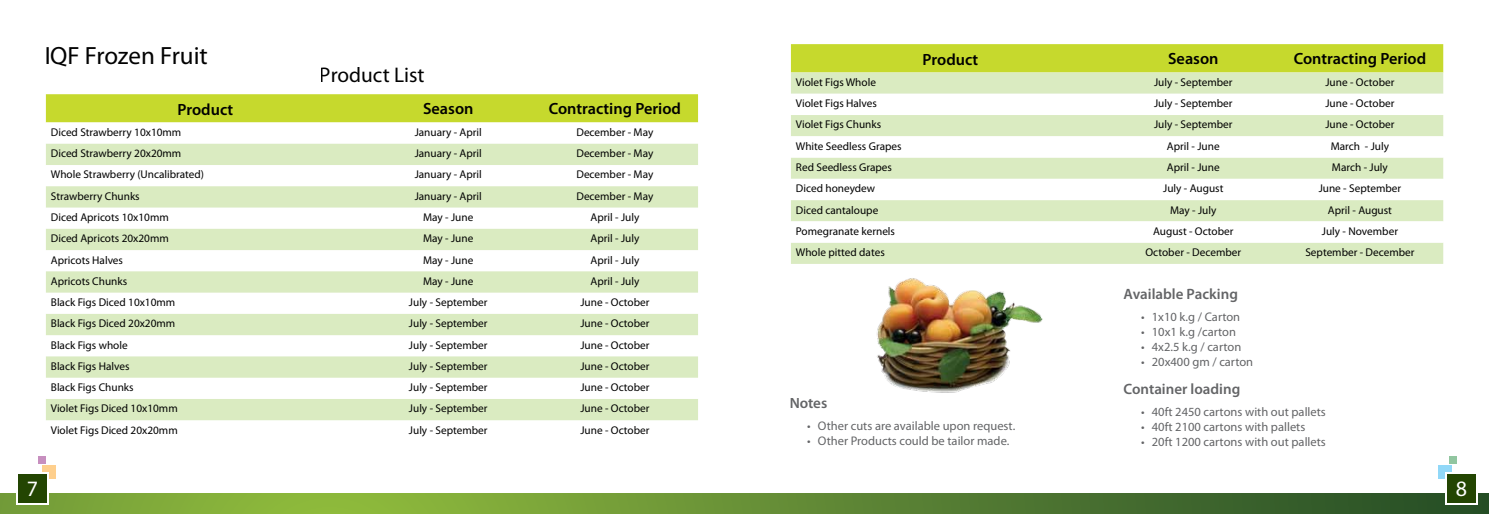
<style>
.page{position:relative;width:1489px;height:514px;background:#fff}
.page>*{position:absolute;margin:0;border:0;box-sizing:border-box;transform-origin:0 0}
.t1{font:25px "Myriad Pro";color:#000}
.t2{font:22px "Myriad Pro";color:#fff}
.t3{font:21.25px "Myriad Pro";color:#000}
.t4{font:600 16.25px "Myriad Pro";color:#000}
.t5{font:600 15px "Myriad Pro";color:#636466}
.t6{font:12.5px "Myriad Pro";color:#636466}
.t7{font:11.25px "Myriad Pro";color:#000}
</style>
<div class="page">
<div style="left:46px;top:95px;width:651px;height:27px;background:#c6d92d"></div>
<svg style="left:46px;top:122px;width:651px;height:299px"></svg>
<svg style="left:46px;top:144px;width:651px;height:276px;fill:#daebc1"></svg>
<div style="left:791px;top:44px;width:651px;height:28px;background:#c6d92d"></div>
<div style="left:791px;top:72px;width:651px;height:192px;background:#daebc1"></div>
<svg style="left:791px;top:94px;width:651px;height:149px"></svg>
<img style="left:876px;top:278px;width:167px;height:115px">
<div style="left:38px;top:456px;width:8px;height:8px;background:#c78fbf"></div>
<div style="left:42px;top:466px;width:14px;height:13px;background:#fecf8d"></div>
<svg style="left:0;top:494px;width:1488px;height:20px;background:#628b34"></svg>
<div style="left:16px;top:472px;width:33px;height:33px;background:#fff"></div>
<div style="left:18px;top:474px;width:29px;height:29px;background:#234502"></div>
<div style="left:1448px;top:456px;width:8px;height:8px;background:#91c6a0"></div>
<div style="left:1437px;top:466px;width:14px;height:13px;background:#91d8f8"></div>
<svg style="left:1444px;top:472px;width:33px;height:33px"></svg>
<div style="left:1446px;top:474px;width:29px;height:29px;background:#234502"></div>
<h1 class="t1" style="left:44px;top:40px;width:165px">IQF Frozen Fruit</h1>
<h3 class="t4" style="left:922px;top:49px;width:57px">Product</h3>
<h3 class="t4" style="left:1167px;top:49px;width:52px">Season</h3>
<h3 class="t4" style="left:1293px;top:49px;width:134px">Contracting Period</h3>
<p class="t7" style="left:796px;top:75px;width:82px">Violet Figs Whole</p>
<p class="t7" style="left:1153px;top:75px;width:80px">July - September</p>
<p class="t7" style="left:1325px;top:75px;width:70px">June - October</p>
<p class="t7" style="left:796px;top:96px;width:83px">Violet Figs Halves</p>
<p class="t7" style="left:1153px;top:96px;width:80px">July - September</p>
<p class="t7" style="left:1325px;top:96px;width:70px">June - October</p>
<p class="t7" style="left:796px;top:118px;width:87px">Violet Figs Chunks</p>
<p class="t7" style="left:1153px;top:118px;width:80px">July - September</p>
<p class="t7" style="left:1325px;top:118px;width:70px">June - October</p>
<p class="t7" style="left:796px;top:139px;width:107px">White Seedless Grapes</p>
<p class="t7" style="left:1166px;top:139px;width:54px">April - June</p>
<p class="t7" style="left:1330px;top:139px;width:60px">March - July</p>
<p class="t7" style="left:796px;top:160px;width:98px">Red Seedless Grapes</p>
<p class="t7" style="left:1166px;top:160px;width:54px">April - June</p>
<p class="t7" style="left:1331px;top:160px;width:57px">March - July</p>
<p class="t7" style="left:796px;top:182px;width:81px">Diced honeydew</p>
<p class="t7" style="left:1163px;top:182px;width:62px">July - August</p>
<p class="t7" style="left:1318px;top:182px;width:84px">June - September</p>
<p class="t7" style="left:796px;top:203px;width:84px">Diced cantaloupe</p>
<p class="t7" style="left:1170px;top:203px;width:48px">May - July</p>
<p class="t7" style="left:1327px;top:203px;width:66px">April - August</p>
<p class="t7" style="left:796px;top:224px;width:101px">Pomegranate kernels</p>
<p class="t7" style="left:1152px;top:224px;width:82px">August - October</p>
<p class="t7" style="left:1321px;top:224px;width:78px">July - November</p>
<p class="t7" style="left:796px;top:245px;width:90px">Whole pitted dates</p>
<p class="t7" style="left:1145px;top:245px;width:97px">October - December</p>
<p class="t7" style="left:1305px;top:245px;width:111px">September - December</p>
<h3 class="t3" style="left:320px;top:62px;width:106px">Product List</h3>
<h3 class="t4" style="left:178px;top:99px;width:57px">Product</h3>
<h3 class="t4" style="left:423px;top:99px;width:52px">Season</h3>
<h3 class="t4" style="left:548px;top:99px;width:134px">Contracting Period</h3>
<p class="t7" style="left:51px;top:125px;width:132px">Diced Strawberry 10x10mm</p>
<p class="t7" style="left:414px;top:125px;width:69px">January - April</p>
<p class="t7" style="left:576px;top:125px;width:78px">December - May</p>
<p class="t7" style="left:51px;top:146px;width:132px">Diced Strawberry 20x20mm</p>
<p class="t7" style="left:414px;top:146px;width:69px">January - April</p>
<p class="t7" style="left:576px;top:146px;width:78px">December - May</p>
<p class="t7" style="left:51px;top:168px;width:155px">Whole Strawberry (Uncalibrated)</p>
<p class="t7" style="left:414px;top:168px;width:69px">January - April</p>
<p class="t7" style="left:576px;top:168px;width:78px">December - May</p>
<p class="t7" style="left:51px;top:189px;width:90px">Strawberry Chunks</p>
<p class="t7" style="left:414px;top:189px;width:69px">January - April</p>
<p class="t7" style="left:576px;top:189px;width:78px">December - May</p>
<p class="t7" style="left:51px;top:210px;width:119px">Diced Apricots 10x10mm</p>
<p class="t7" style="left:423px;top:210px;width:52px">May - June</p>
<p class="t7" style="left:590px;top:210px;width:50px">April - July</p>
<p class="t7" style="left:51px;top:231px;width:119px">Diced Apricots 20x20mm</p>
<p class="t7" style="left:423px;top:231px;width:52px">May - June</p>
<p class="t7" style="left:590px;top:231px;width:50px">April - July</p>
<p class="t7" style="left:51px;top:253px;width:74px">Apricots Halves</p>
<p class="t7" style="left:423px;top:253px;width:52px">May - June</p>
<p class="t7" style="left:590px;top:253px;width:50px">April - July</p>
<p class="t7" style="left:51px;top:274px;width:78px">Apricots Chunks</p>
<p class="t7" style="left:423px;top:274px;width:52px">May - June</p>
<p class="t7" style="left:590px;top:274px;width:50px">April - July</p>
<p class="t7" style="left:51px;top:295px;width:126px">Black Figs Diced 10x10mm</p>
<p class="t7" style="left:409px;top:295px;width:80px">July - September</p>
<p class="t7" style="left:580px;top:295px;width:70px">June - October</p>
<p class="t7" style="left:51px;top:317px;width:126px">Black Figs Diced 20x20mm</p>
<p class="t7" style="left:409px;top:317px;width:80px">July - September</p>
<p class="t7" style="left:580px;top:317px;width:70px">June - October</p>
<p class="t7" style="left:51px;top:338px;width:78px">Black Figs whole</p>
<p class="t7" style="left:409px;top:338px;width:80px">July - September</p>
<p class="t7" style="left:580px;top:338px;width:70px">June - October</p>
<p class="t7" style="left:51px;top:359px;width:80px">Black Figs Halves</p>
<p class="t7" style="left:409px;top:359px;width:80px">July - September</p>
<p class="t7" style="left:580px;top:359px;width:70px">June - October</p>
<p class="t7" style="left:51px;top:380px;width:84px">Black Figs Chunks</p>
<p class="t7" style="left:409px;top:380px;width:80px">July - September</p>
<p class="t7" style="left:580px;top:380px;width:70px">June - October</p>
<p class="t7" style="left:51px;top:402px;width:128px">Violet Figs Diced 10x10mm</p>
<p class="t7" style="left:409px;top:402px;width:80px">July - September</p>
<p class="t7" style="left:580px;top:402px;width:70px">June - October</p>
<p class="t7" style="left:51px;top:423px;width:128px">Violet Figs Diced 20x20mm</p>
<p class="t7" style="left:409px;top:423px;width:80px">July - September</p>
<p class="t7" style="left:580px;top:423px;width:70px">June - October</p>
<h3 class="t5" style="left:1123px;top:284px;width:116px">Available Packing</h3>
<p class="t6" style="left:1141px;top:309px;width:100px">• 1x10 k.g / Carton</p>
<p class="t6" style="left:1141px;top:324px;width:96px">• 10x1 k.g /carton</p>
<p class="t6" style="left:1141px;top:339px;width:101px">• 4x2.5 k.g / carton</p>
<p class="t6" style="left:1141px;top:354px;width:113px">• 20x400 gm / carton</p>
<h3 class="t5" style="left:1123px;top:379px;width:118px">Container loading</h3>
<p class="t6" style="left:1141px;top:404px;width:186px">• 40ft 2450 cartons with out pallets</p>
<p class="t6" style="left:1141px;top:419px;width:166px">• 40ft 2100 cartons with pallets</p>
<p class="t6" style="left:1141px;top:434px;width:186px">• 20ft 1200 cartons with out pallets</p>
<h3 class="t5" style="left:789px;top:394px;width:39px">Notes</h3>
<p class="t6" style="left:807px;top:418px;width:209px">• Other cuts are available upon request.</p>
<p class="t6" style="left:807px;top:433px;width:204px">• Other Products could be tailor made.</p>
<h2 class="t2" style="left:27px;top:474px;width:13px">7</h2>
<h2 class="t2" style="left:1455px;top:474px;width:13px">8</h2>
</div>
